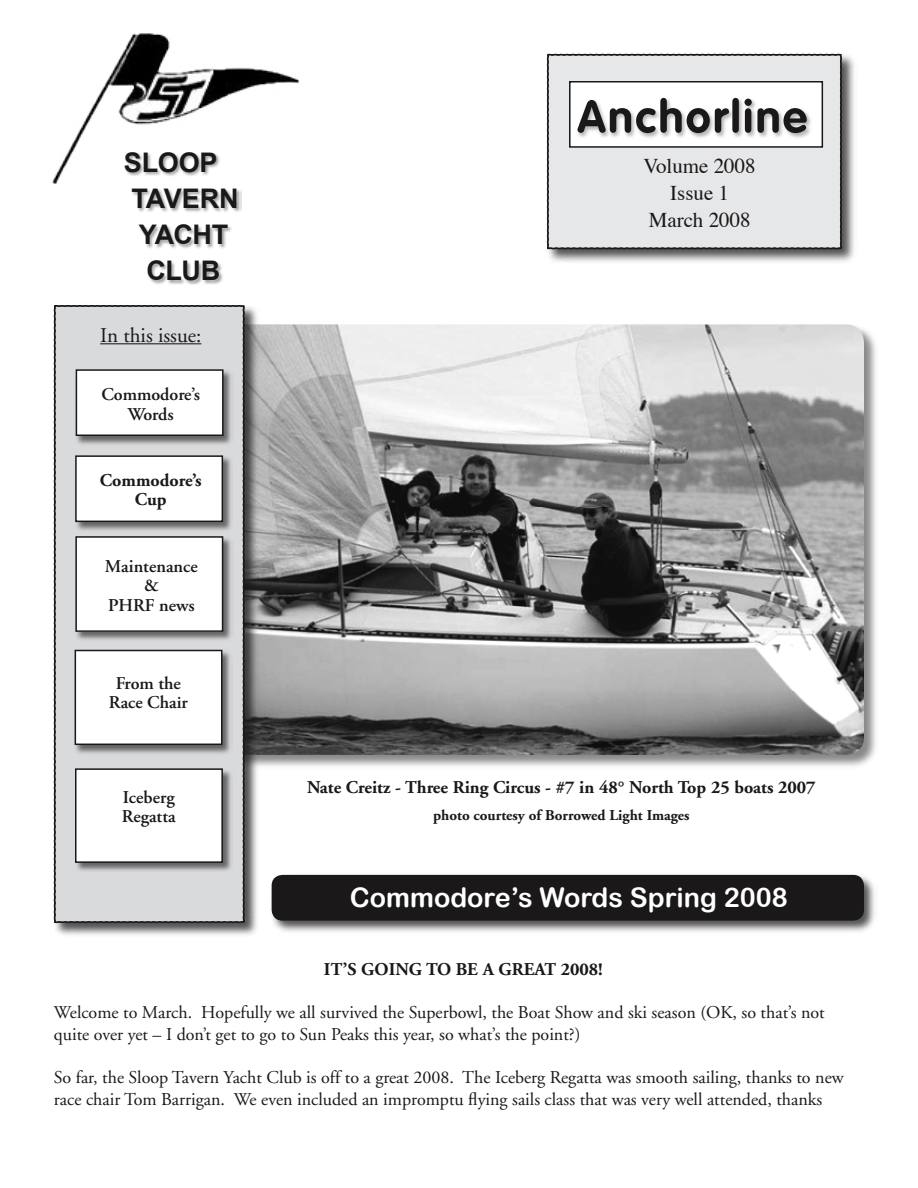
<style>
.page{position:relative;width:918px;height:1188px;background:#fff}
.page>*{position:absolute;margin:0;border:0;box-sizing:border-box;transform-origin:0 0}
.t1{font:27px "Arial Rounded MT Bold";color:#fff}
.t2{font:700 27px "Arial";letter-spacing:-.01em;color:#1a1818}
.t3{font:21px "Times";color:#1a1818}
.t4{font:21px "Adobe Garamond";color:#1a1818}
.t5{font:18px/21.6px "Adobe Garamond";color:#1a1818}
.t6{font:700 18px "Adobe Garamond";color:#1a1818}
.t7{font:600 18px "Adobe Garamond";color:#1a1818}
.t8{font:600 18px "Adobe Garamond Pro";color:#1a1818}
.t9{font:700 15px "Adobe Garamond";color:#1a1818}
</style>
<div class="page">
<div style="left:214px;top:322px;width:665px;height:448px;background:#1a1818;opacity:.51"></div>
<img style="left:259px;top:324px;width:605px;height:431px">
<div style="left:52px;top:303px;width:207px;height:635px;background:#1a1818;opacity:.75"></div>
<svg style="left:53px;top:305px;width:192px;height:618px;background:#cacacc"></svg>
<div style="left:123px;top:150px;width:119px;height:135px;background:#1a1818;opacity:.41"></div>
<div style="left:74px;top:368px;width:160px;height:78px;background:#1a1818;opacity:.61"></div>
<div style="left:76px;top:370px;width:147px;height:65px;background:#fff"></div>
<div style="left:76px;top:369px;width:148px;height:67px;border:2px solid #1a1818"></div>
<div style="left:73px;top:454px;width:160px;height:79px;background:#1a1818;opacity:.61"></div>
<div style="left:76px;top:456px;width:146px;height:65px;background:#fff"></div>
<div style="left:75px;top:455px;width:148px;height:67px;border:2px solid #1a1818"></div>
<div style="left:74px;top:534px;width:160px;height:108px;background:#1a1818;opacity:.61"></div>
<div style="left:76px;top:537px;width:147px;height:94px;background:#fff"></div>
<div style="left:75px;top:536px;width:148px;height:96px;border:2px solid #1a1818"></div>
<hr style="left:100px;top:343px;width:101px;height:1px;background:#1a1818">
<img style="left:52px;top:33px;width:247px;height:150px">
<div style="left:73px;top:648px;width:160px;height:107px;background:#1a1818;opacity:.61"></div>
<div style="left:75px;top:650px;width:147px;height:94px;background:#fff"></div>
<div style="left:75px;top:650px;width:147px;height:95px;border:2px solid #1a1818"></div>
<div style="left:268px;top:872px;width:610px;height:63px;background:#1a1818;opacity:.75"></div>
<div style="left:272px;top:875px;width:592px;height:46px;background:#1a1818"></div>
<div style="left:73px;top:767px;width:160px;height:106px;background:#1a1818;opacity:.61"></div>
<div style="left:76px;top:769px;width:146px;height:93px;background:#fff"></div>
<div style="left:75px;top:768px;width:148px;height:95px;border:2px solid #1a1818"></div>
<div style="left:544px;top:51px;width:313px;height:214px;background:#1a1818;opacity:.75"></div>
<div style="left:547px;top:53px;width:295px;height:197px;background:#e6e7e8"></div>
<div style="left:570px;top:82px;width:252px;height:65px;background:#fff"></div>
<div style="left:569px;top:81px;width:254px;height:67px;border:2px solid #1a1818"></div>
<div style="left:576px;top:96px;width:237px;height:43px;background:#1a1818;opacity:.34"></div>
<svg style="left:578px;top:98px;width:229px;height:35px"></svg>
<p class="t2" style="left:124px;top:148px;width:95px">SLOOP</p>
<p class="t2" style="left:131px;top:184px;width:109px">TAVERN</p>
<p class="t2" style="left:139px;top:220px;width:91px">YACHT</p>
<p class="t2" style="left:146px;top:256px;width:75px">CLUB</p>
<p class="t4" style="left:100px;top:324px;width:103px">In this issue:</p>
<p class="t7" style="left:101px;top:385px;width:100px">Commodore’s</p>
<p class="t7" style="left:128px;top:404px;width:47px">Words</p>
<p class="t6" style="left:100px;top:470px;width:103px">Commodore’s</p>
<p class="t6" style="left:135px;top:490px;width:33px">Cup</p>
<p class="t7" style="left:105px;top:556px;width:94px">Maintenance</p>
<p class="t7" style="left:144px;top:575px;width:17px">&amp;</p>
<p class="t7" style="left:108px;top:595px;width:88px">PHRF news</p>
<p class="t8" style="left:116px;top:673px;width:67px">From the</p>
<p class="t8" style="left:109px;top:692px;width:80px">Race Chair</p>
<p class="t7" style="left:123px;top:787px;width:53px">Iceberg</p>
<p class="t7" style="left:122px;top:807px;width:55px">Regatta</p>
<p class="t3" style="left:644px;top:147px;width:114px">Volume 2008</p>
<p class="t3" style="left:670px;top:174px;width:60px">Issue 1</p>
<p class="t3" style="left:649px;top:201px;width:104px">March 2008</p>
<p class="t6" style="left:307px;top:778px;width:510px">Nate Creitz - Three Ring Circus - #7 in 48° North Top 25 boats 2007</p>
<p class="t9" style="left:433px;top:807px;width:258px">photo courtesy of Borrowed Light Images</p>
<p class="t1" style="left:350px;top:882px;width:440px">Commodore’s Words Spring 2008</p>
<p class="t6" style="left:324px;top:959px;width:280px">IT’S GOING TO BE A GREAT 2008!</p>
<p class="t5" style="left:54px;top:1002px;width:772px">Welcome to March. Hopefully we all survived the Superbowl, the Boat Show and ski season (OK, so that’s not quite over yet – I don’t get to go to Sun Peaks this year, so what’s the point?)</p>
<p class="t5" style="left:54px;top:1067px;width:791px">So far, the Sloop Tavern Yacht Club is off to a great 2008. The Iceberg Regatta was smooth sailing, thanks to new race chair Tom Barrigan. We even included an impromptu flying sails class that was very well attended, thanks</p>
</div>
